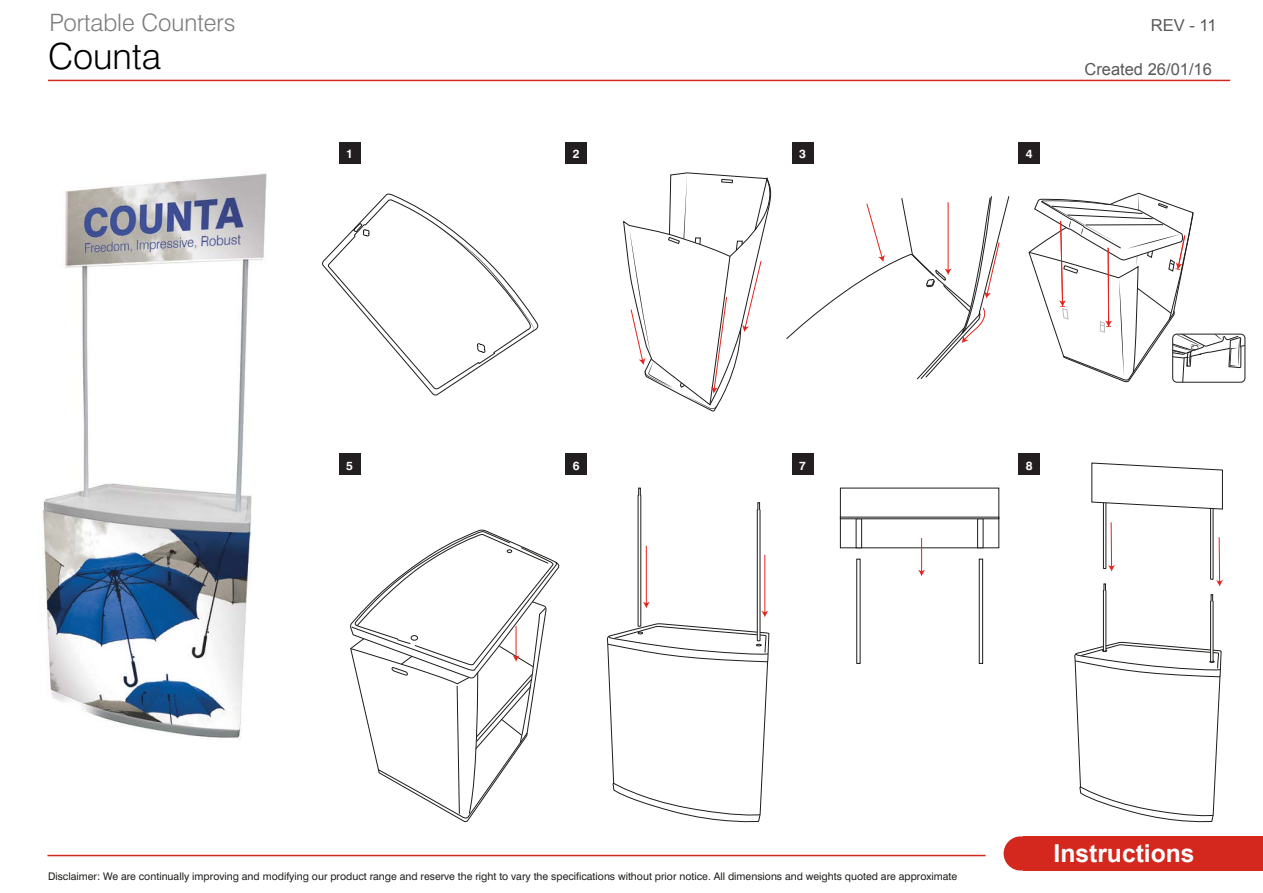
<style>
.page{position:relative;width:1263px;height:893px;background:#fff}
.page>*{position:absolute;margin:0;border:0;box-sizing:border-box;transform-origin:0 0}
.t1{font:300 36px "Swiss 721 BT";color:#000101}
.t2{font:700 24.6px "Arial";color:#fff}
.t3{font:300 24px "Swiss 721 BT";color:#7c7c7b}
.t4{font:16.5px "Arial";color:#585857}
.t5{font:700 12px "Swiss 721 BT";color:#fff}
.t6{font:10.5px "Swiss 721 BT";color:#1e1e1c}
</style>
<div class="page">
<hr style="left:48px;top:80px;width:1182px;height:1px;background:#d4271e">
<hr style="left:47px;top:855px;width:938px;height:1px;background:#d4271e">
<div style="left:1003px;top:836px;width:35px;height:34px;background:#d4271e;border-radius:50%"></div>
<div style="left:1023px;top:836px;width:240px;height:34px;background:#d4271e"></div>
<img style="left:42px;top:173px;width:225px;height:565px">
<svg style="left:322px;top:193px;width:217px;height:203px"></svg>
<svg style="left:856px;top:519px;width:6px;height:29px"></svg>
<svg style="left:977px;top:519px;width:6px;height:29px"></svg>
<svg style="left:856px;top:559px;width:4px;height:105px"></svg>
<svg style="left:979px;top:559px;width:4px;height:105px"></svg>
<div style="left:339px;top:142px;width:21px;height:22px;background:#231f20"></div>
<div style="left:565px;top:142px;width:22px;height:22px;background:#231f20"></div>
<div style="left:792px;top:142px;width:21px;height:22px;background:#231f20"></div>
<div style="left:1018px;top:142px;width:22px;height:22px;background:#231f20"></div>
<div style="left:339px;top:454px;width:21px;height:21px;background:#231f20"></div>
<div style="left:565px;top:454px;width:22px;height:21px;background:#231f20"></div>
<div style="left:792px;top:454px;width:21px;height:21px;background:#231f20"></div>
<div style="left:1018px;top:454px;width:22px;height:21px;background:#231f20"></div>
<svg style="left:623px;top:172px;width:149px;height:240px"></svg>
<svg style="left:786px;top:196px;width:224px;height:184px"></svg>
<svg style="left:1028px;top:193px;width:217px;height:190px"></svg>
<svg style="left:350px;top:529px;width:210px;height:291px"></svg>
<svg style="left:607px;top:487px;width:163px;height:336px"></svg>
<hr style="left:921px;top:538px;width:1px;height:34px;background:#e2251d">
<svg style="left:918px;top:570px;width:7px;height:6px"></svg>
<svg style="left:1074px;top:462px;width:149px;height:361px"></svg>
<h3 class="t3" style="left:50px;top:8px;width:188px">Portable Counters</h3>
<h1 class="t1" style="left:48px;top:35px;width:115px">Counta</h1>
<p class="t5" style="left:346px;top:147px;width:8px">1</p>
<p class="t5" style="left:573px;top:147px;width:8px">2</p>
<p class="t5" style="left:799px;top:147px;width:8px">3</p>
<p class="t5" style="left:1026px;top:147px;width:8px">4</p>
<h3 class="t4" style="left:1151px;top:15px;width:67px">REV - 11</h3>
<h3 class="t4" style="left:1084px;top:58px;width:129px">Created 26/01/16</h3>
<p class="t5" style="left:346px;top:458px;width:8px">5</p>
<p class="t5" style="left:573px;top:458px;width:8px">6</p>
<p class="t5" style="left:799px;top:458px;width:8px">7</p>
<p class="t5" style="left:1026px;top:458px;width:8px">8</p>
<p class="t6" style="left:48px;top:870px;width:911px">Disclaimer: We are continually improving and modifying our product range and reserve the right to vary the specifications without prior notice. All dimensions and weights quoted are approximate</p>
<h2 class="t2" style="left:1053px;top:837px;width:143px">Instructions</h2>
</div>
